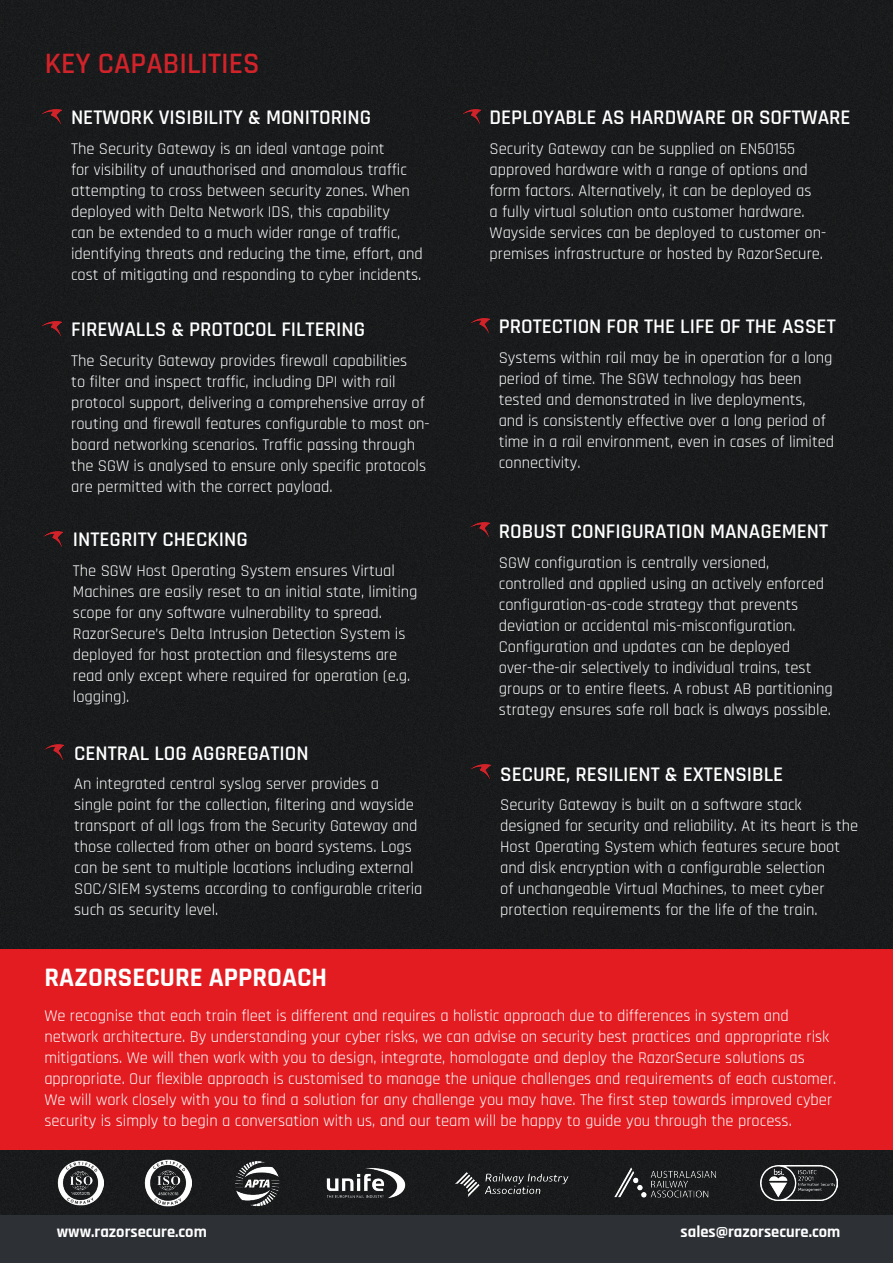
<style>
.page{position:relative;width:893px;height:1263px;background:#fff}
.page>*{position:absolute;margin:0;border:0;box-sizing:border-box;transform-origin:0 0}
.Non_Important_Heading{font:600 30px "Rajdhani";color:#d1232a}
.Non_Important_Heading-2{font:700 27px "Rajdhani";color:#fff}
.Non_Important_Heading-3{font:600 21px "Rajdhani";color:#fff}
.Bullet_Points{font:16.5px/21px "Rajdhani";color:#fff}
.t1{font:700 16.5px "Rajdhani";color:#fff}
</style>
<div class="page">
<div style="left:0;top:0;width:893px;height:1215px;background:#191a1b"></div>
<div style="left:0;top:949px;width:893px;height:201px;background:#e21c21"></div>
<img style="left:42px;top:321px;width:19px;height:15px">
<img style="left:42px;top:109px;width:19px;height:16px">
<img style="left:471px;top:764px;width:19px;height:16px">
<img style="left:471px;top:521px;width:18px;height:16px">
<img style="left:471px;top:318px;width:18px;height:16px">
<img style="left:43px;top:531px;width:19px;height:16px">
<img style="left:462px;top:109px;width:19px;height:16px">
<img style="left:451px;top:1162px;width:119px;height:44px">
<img style="left:326px;top:1160px;width:80px;height:45px">
<img style="left:615px;top:1167px;width:102px;height:32px">
<img style="left:233px;top:1159px;width:48px;height:48px">
<img style="left:760px;top:1165px;width:77px;height:36px">
<img style="left:145px;top:1160px;width:46px;height:46px">
<img style="left:58px;top:1160px;width:46px;height:46px">
<img style="left:44px;top:744px;width:20px;height:16px">
<div style="left:0;top:1215px;width:893px;height:48px;background:#2d3136"></div>
<p class="Non_Important_Heading" style="left:45px;top:46px;width:216px">KEY CAPABILITIES</p>
<p class="Non_Important_Heading-3" style="left:71px;top:105px;width:302px">NETWORK VISIBILITY &amp; MONITORING</p>
<p class="Bullet_Points" style="left:71px;top:139px;width:353px">The Security Gateway is an ideal vantage point<br>for visibility of unauthorised and anomalous traffic attempting to cross between security zones. When deployed with Delta Network IDS, this capability<br>can be extended to a much wider range of traffic, identifying threats and reducing the time, effort, and cost of mitigating and responding to cyber incidents.</p>
<p class="Non_Important_Heading-3" style="left:71px;top:317px;width:295px">FIREWALLS &amp; PROTOCOL FILTERING</p>
<p class="Bullet_Points" style="left:71px;top:350px;width:360px">The Security Gateway provides firewall capabilities<br>to filter and inspect traffic, including DPI with rail protocol support, delivering a comprehensive array of routing and firewall features configurable to most on&shy;board networking scenarios. Traffic passing through the SGW is analysed to ensure only specific protocols are permitted with the correct payload.</p>
<p class="Non_Important_Heading-3" style="left:73px;top:527px;width:176px">INTEGRITY CHECKING</p>
<p class="Bullet_Points" style="left:73px;top:561px;width:346px">The SGW Host Operating System ensures Virtual Machines are easily reset to an initial state, limiting scope for any software vulnerability to spread.<br>RazorSecure’s Delta Intrusion Detection System is deployed for host protection and filesystems are read only except where required for operation (e.g. logging).</p>
<p class="Non_Important_Heading-3" style="left:74px;top:740px;width:236px">CENTRAL LOG AGGREGATION</p>
<p class="Bullet_Points" style="left:74px;top:774px;width:350px">An integrated central syslog server provides a<br>single point for the collection, filtering and wayside transport of all logs from the Security Gateway and those collected from other on board systems. Logs can be sent to multiple locations including external SOC/SIEM systems according to configurable criteria such as security level.</p>
<p class="Non_Important_Heading-3" style="left:490px;top:105px;width:363px">DEPLOYABLE AS HARDWARE OR SOFTWARE</p>
<p class="Bullet_Points" style="left:490px;top:139px;width:338px">Security Gateway can be supplied on EN50155 approved hardware with a range of options and form factors. Alternatively, it can be deployed as<br>a fully virtual solution onto customer hardware.<br>Wayside services can be deployed to customer on&shy;premises infrastructure or hosted by RazorSecure.</p>
<p class="Non_Important_Heading-3" style="left:499px;top:314px;width:339px">PROTECTION FOR THE LIFE OF THE ASSET</p>
<p class="Bullet_Points" style="left:499px;top:348px;width:337px">Systems within rail may be in operation for a long period of time. The SGW technology has been tested and demonstrated in live deployments, and is consistently effective over a long period of time in a rail environment, even in cases of limited connectivity.</p>
<p class="Non_Important_Heading-3" style="left:499px;top:519px;width:331px">ROBUST CONFIGURATION MANAGEMENT</p>
<p class="Bullet_Points" style="left:499px;top:552px;width:335px">SGW configuration is centrally versioned, controlled and applied using an actively enforced configuration-as-code strategy that prevents deviation or accidental mis-misconfiguration.<br>Configuration and updates can be deployed over-the-air selectively to individual trains, test groups or to entire fleets. A robust AB partitioning strategy ensures safe roll back is always possible.</p>
<p class="Non_Important_Heading-3" style="left:500px;top:761px;width:285px">SECURE, RESILIENT &amp; EXTENSIBLE</p>
<p class="Bullet_Points" style="left:500px;top:795px;width:360px">Security Gateway is built on a software stack designed for security and reliability. At its heart is the Host Operating System which features secure boot and disk encryption with a configurable selection<br>of unchangeable Virtual Machines, to meet cyber protection requirements for the life of the train.</p>
<p class="Non_Important_Heading-2" style="left:44px;top:961px;width:284px">RAZORSECURE APPROACH</p>
<p class="Bullet_Points" style="left:44px;top:1006px;width:793px">We recognise that each train fleet is different and requires a holistic approach due to differences in system and network architecture. By understanding your cyber risks, we can advise on security best practices and appropriate risk mitigations. We will then work with you to design, integrate, homologate and deploy the RazorSecure solutions as appropriate. Our flexible approach is customised to manage the unique challenges and requirements of each customer.<br>We will work closely with you to find a solution for any challenge you may have. The first step towards improved cyber security is simply to begin a conversation with us, and our team will be happy to guide you through the process.</p>
<p class="t1" style="left:57px;top:1221px;width:152px">www.razorsecure.com</p>
<p class="t1" style="left:681px;top:1221px;width:161px">sales@razorsecure.com</p>
</div>
